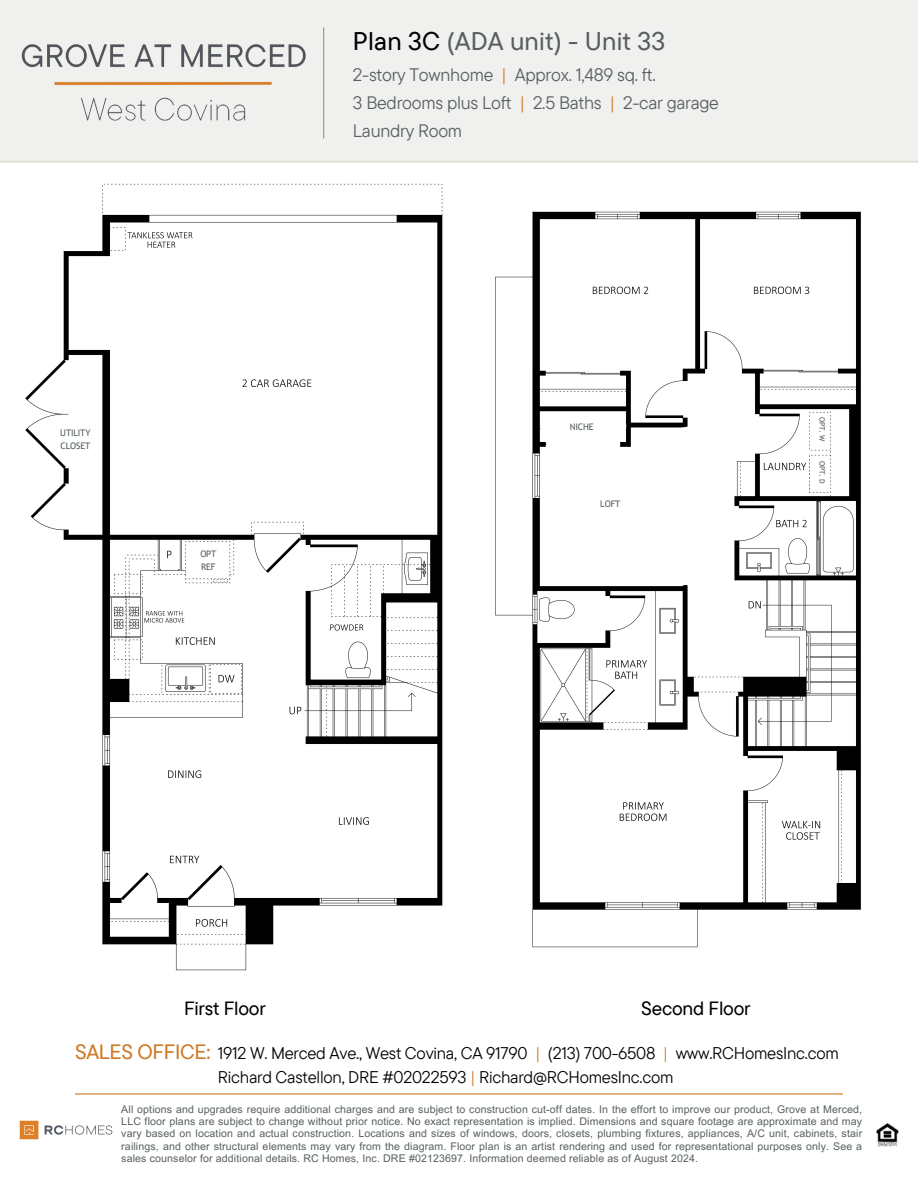
<style>
.page{position:relative;width:918px;height:1188px;background:#fff}
.page>*{position:absolute;margin:0;border:0;box-sizing:border-box;transform-origin:0 0}
.t1{font:500 25.5px "TT Commons Pro";letter-spacing:.005em;color:#565f5f}
.t2{font:500 20.7px "TT Commons Pro";letter-spacing:-.015em;color:#ce7925}
.t3{font:500 19.2px "TT Commons Pro";letter-spacing:-.01em;color:#000}
.t4{font:18px/28.2px "TT Commons Pro";letter-spacing:-.015em;color:#565f5f}
.t5{font:16.95px "TT Commons Pro";letter-spacing:-.015em;color:#000}
.t6{font:10.5px/12.1px "Arial MT Pro";letter-spacing:.015em;color:#565f5f;text-align:justify}
.t7{font:9px/13.5px "Trebuchet MS";letter-spacing:-.015em;color:#565f5f}
.t8{font:7.5px "Trebuchet MS";letter-spacing:-.015em;color:#565f5f}
.s1{color:#000}
.s2{color:#ce7925}
</style>
<div class="page">
<img style="left:876px;top:1123px;width:23px;height:24px">
<img style="left:19px;top:1120px;width:94px;height:20px">
<img style="left:323px;top:25px;width:1px;height:117px">
<img style="left:21px;top:21px;width:287px;height:117px">
<hr style="left:75px;top:1093px;width:768px;height:2px;background:#ce7925">
<img style="left:25px;top:183px;width:418px;height:788px">
<img style="left:495px;top:211px;width:366px;height:737px">
<svg style="left:816px;top:414px;width:12px;height:30px"></svg>
<svg style="left:197px;top:546px;width:23px;height:28px"></svg>
<svg style="left:816px;top:458px;width:12px;height:29px"></svg>
<div style="left:57px;top:426px;width:37px;height:27px;background:#fff;border-radius:4px"></div>
<svg style="left:540px;top:420px;width:181px;height:165px"></svg>
<h3 class="t1" style="left:353px;top:25px;width:314px"><span class="s1">Plan 3C</span> (ADA unit) - Unit 33</h3>
<h3 class="t7" style="left:60px;top:426px;width:32px">UTILITY<br>CLOSET</h3>
<h6 class="t7" style="left:200px;top:547px;width:18px">OPT<br>REF</h6>
<p class="t4" style="left:353px;top:60px;width:367px">2-story Townhome <span class="s2">|</span> Approx. 1,489 sq. ft.<br>3 Bedrooms plus Loft <span class="s2">|</span> 2.5 Baths <span class="s2">|</span> 2-car garage</p>
<p class="t4" style="left:353px;top:116px;width:111px">Laundry Room</p>
<h4 class="t7" style="left:570px;top:420px;width:25px">NICHE</h4>
<h2 class="t7" style="left:600px;top:497px;width:22px">LOFT</h2>
<p class="t8" style="left:827px;top:417px;width:26px;rotate:90deg">OPT. W</p>
<h6 class="t8" style="left:827px;top:461px;width:24px;rotate:90deg">OPT. D</h6>
<p class="t3" style="left:184px;top:995px;width:83px">First Floor</p>
<p class="t3" style="left:641px;top:995px;width:111px">Second Floor</p>
<p class="t2" style="left:75px;top:1038px;width:137px">SALES OFFICE:</p>
<h6 class="t5" style="left:218px;top:1042px;width:623px">1912 W. Merced Ave., West Covina, CA 91790 <span class="s2">|</span> (213) 700-6508 <span class="s2">|</span> www.RCHomesInc.com</h6>
<h6 class="t5" style="left:218px;top:1066px;width:457px">Richard Castellon, DRE #02022593 <span class="s2">|</span> Richard@RCHomesInc.com</h6>
<h1 class="t6" style="left:121px;top:1105px;width:742px">All options and upgrades require additional charges and are subject to construction cut-off dates. In the effort to improve our product, Grove at Merced, LLC floor plans are subject to change without prior notice. No exact representation is implied. Dimensions and square footage are approximate and may vary based on location and actual construction. Locations and sizes of windows, doors, closets, plumbing fixtures, appliances, A/C unit, cabinets, stair railings, and other structural elements may vary from the diagram. Floor plan is an artist rendering and used for representational purposes only. See a sales counselor for additional details. RC Homes, Inc. DRE #02123697. Information deemed reliable as of August 2024.</h1>
</div>
